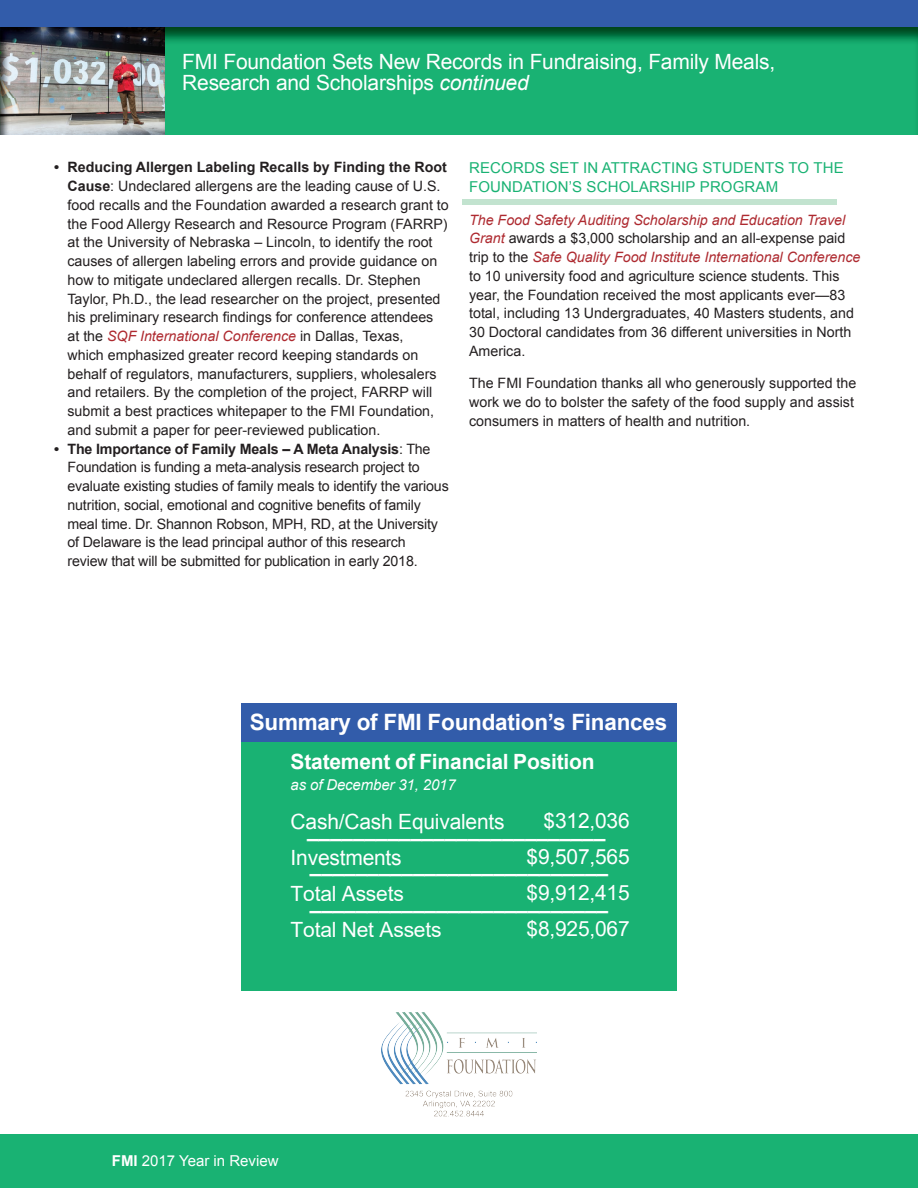
<style>
.page{position:relative;width:918px;height:1188px;background:#fff}
.page>*{position:absolute;margin:0;border:0;box-sizing:border-box;transform-origin:0 0}
.t1{font:700 22.5px "Arial";letter-spacing:-.01em;color:#fff}
.t2{font:21px/36px "Arial";letter-spacing:-.01em;color:#fff}
.t3{font:700 21px "Arial";letter-spacing:-.01em;color:#fff}
.t4{font:15px/19.5px "Arial";letter-spacing:.01em;color:#19b273}
.t5{font:15px "Arial";color:#fff}
.t6{font:italic 15px "Arial";letter-spacing:-.01em;color:#fff}
.t7{font:14.25px/18.8px "Arial";color:#231f20}
.s1{font-style:italic}
.s2{font-weight:700}
.s3{font-style:italic;color:#ae2a30}
</style>
<div class="page">
<div style="left:0;top:1134px;width:918px;height:54px;background:#19b273"></div>
<div style="left:462px;top:199px;width:375px;height:6px;background:#c2e3cf"></div>
<img style="left:0;top:27px;width:918px;height:108px">
<img style="left:1px;top:27px;width:163px;height:108px">
<div style="left:241px;top:704px;width:436px;height:287px;background:#19b273"></div>
<div style="left:241px;top:703px;width:436px;height:39px;background:#325caa"></div>
<div style="left:0;top:0;width:918px;height:27px;background:#325caa"></div>
<img style="left:381px;top:1013px;width:156px;height:104px">
<h2 class="t2" style="left:182px;top:52px;width:595px;line-height:21px">FMI Foundation Sets New Records in Fundraising, Family Meals,<br>Research and Scholarships <span class="s1">continued</span></h2>
<p class="t7" style="left:67px;top:158px;width:383px;text-indent:-13px"><span class="s2">• Reducing Allergen Labeling Recalls by Finding the Root Cause</span>: Undeclared allergens are the leading cause of U.S. food recalls and the Foundation awarded a research grant to the Food Allergy Research and Resource Program (FARRP) at the University of Nebraska – Lincoln, to identify the root causes of allergen labeling errors and provide guidance on how to mitigate undeclared allergen recalls. Dr. Stephen Taylor, Ph.D., the lead researcher on the project, presented his preliminary research findings for conference attendees<br>at the <span class="s3">SQF International Conference</span> in Dallas, Texas,<br>which emphasized greater record keeping standards on behalf of regulators, manufacturers, suppliers, wholesalers and retailers. By the completion of the project, FARRP will submit a best practices whitepaper to the FMI Foundation, and submit a paper for peer-reviewed publication.</p>
<p class="t7" style="left:67px;top:439px;width:383px;text-indent:-13px"><span class="s2">• The Importance of Family Meals – A Meta Analysis</span>: The Foundation is funding a meta-analysis research project to evaluate existing studies of family meals to identify the various nutrition, social, emotional and cognitive benefits of family meal time. Dr. Shannon Robson, MPH, RD, at the University of Delaware is the lead principal author of this research review that will be submitted for publication in early 2018.</p>
<p class="t4" style="left:469px;top:158px;width:376px">RECORDS SET IN ATTRACTING STUDENTS TO THE<br>FOUNDATION’S SCHOLARSHIP PROGRAM</p>
<p class="t7" style="left:469px;top:210px;width:393px"><span class="s3">The Food Safety Auditing Scholarship and Education Travel Grant</span> awards a $3,000 scholarship and an all-expense paid trip to the <span class="s3">Safe Quality Food Institute International Conference </span>to 10 university food and agriculture science students. This year, the Foundation received the most applicants ever—83 total, including 13 Undergraduates, 40 Masters students, and 30 Doctoral candidates from 36 different universities in North America.</p>
<p class="t7" style="left:469px;top:374px;width:389px">The FMI Foundation thanks all who generously supported the work we do to bolster the safety of the food supply and assist consumers in matters of health and nutrition.</p>
<h1 class="t1" style="left:250px;top:708px;width:419px">Summary of FMI Foundation’s Finances</h1>
<h2 class="t3" style="left:291px;top:747px;width:306px">Statement of Financial Position</h2>
<p class="t6" style="left:291px;top:775px;width:167px">as of December 31, 2017</p>
<h2 class="t2" style="left:291px;top:804px;width:216px">Cash/Cash Equivalents<br>Investments<br>Total Assets<br>Total Net Assets</h2>
<h2 class="t2" style="left:527px;top:803px;width:105px;text-align:justify;text-indent:17px">$312,036 $9,507,565 $9,912,415 $8,925,067</h2>
<h2 class="t3" style="left:307px;top:815px;width:300px">__________________________</h2>
<h2 class="t3" style="left:310px;top:850px;width:300px">__________________________</h2>
<h2 class="t3" style="left:310px;top:887px;width:300px">__________________________</h2>
<p class="t5" style="left:112px;top:1151px;width:168px"><span class="s2">FMI</span> 2017 Year in Review</p>
</div>
